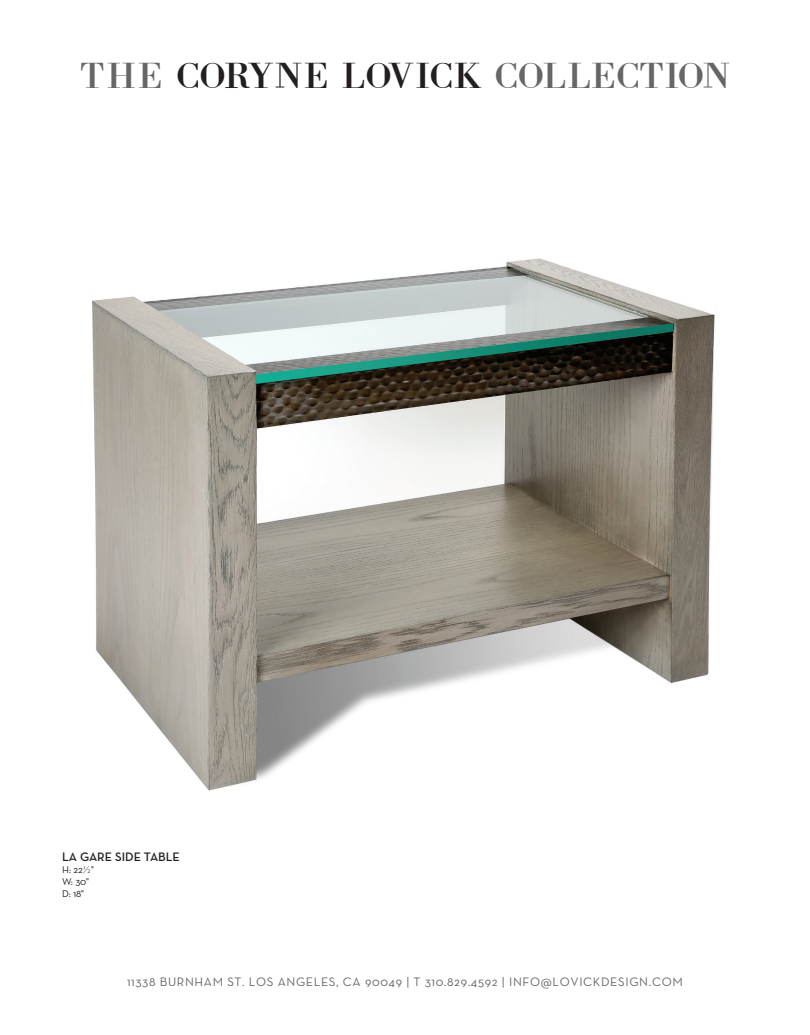
<style>
.page{position:relative;width:810px;height:1035px;background:#fff}
.page>*{position:absolute;margin:0;border:0;box-sizing:border-box;transform-origin:0 0}
.t1{font:37.5px "Bodoni XT";letter-spacing:-.01em;color:#666}
.t2{font:12.5px "Neutraface Text";letter-spacing:.05em;color:#666}
.t3{font:600 12.5px "Neutraface Text";color:#231f20}
.t4{font:10px/12px "Neutraface Text";color:#231f20}
.s1{color:#231f20}
.s2{font-family:"Gill Sans";font-weight:300}
</style>
<div class="page">
<img style="left:92px;top:258px;width:623px;height:533px">
<h1 class="t1" style="left:80px;top:52px;width:652px">THE <span class="s1">CORYNE LOVICK</span> COLLECTION</h1>
<p class="t3" style="left:62px;top:849px;width:119px">LA GARE SIDE TABLE</p>
<p class="t4" style="left:62px;top:864px;width:34px">H: 22<span class="s2">½</span>"<br>W: 30"<br>D: 18"</p>
<p class="t2" style="left:127px;top:974px;width:557px">11338 BURNHAM ST. LOS ANGELES, CA 90049 | T 310.829.4592 | INFO@LOVICKDESIGN.COM</p>
</div>
